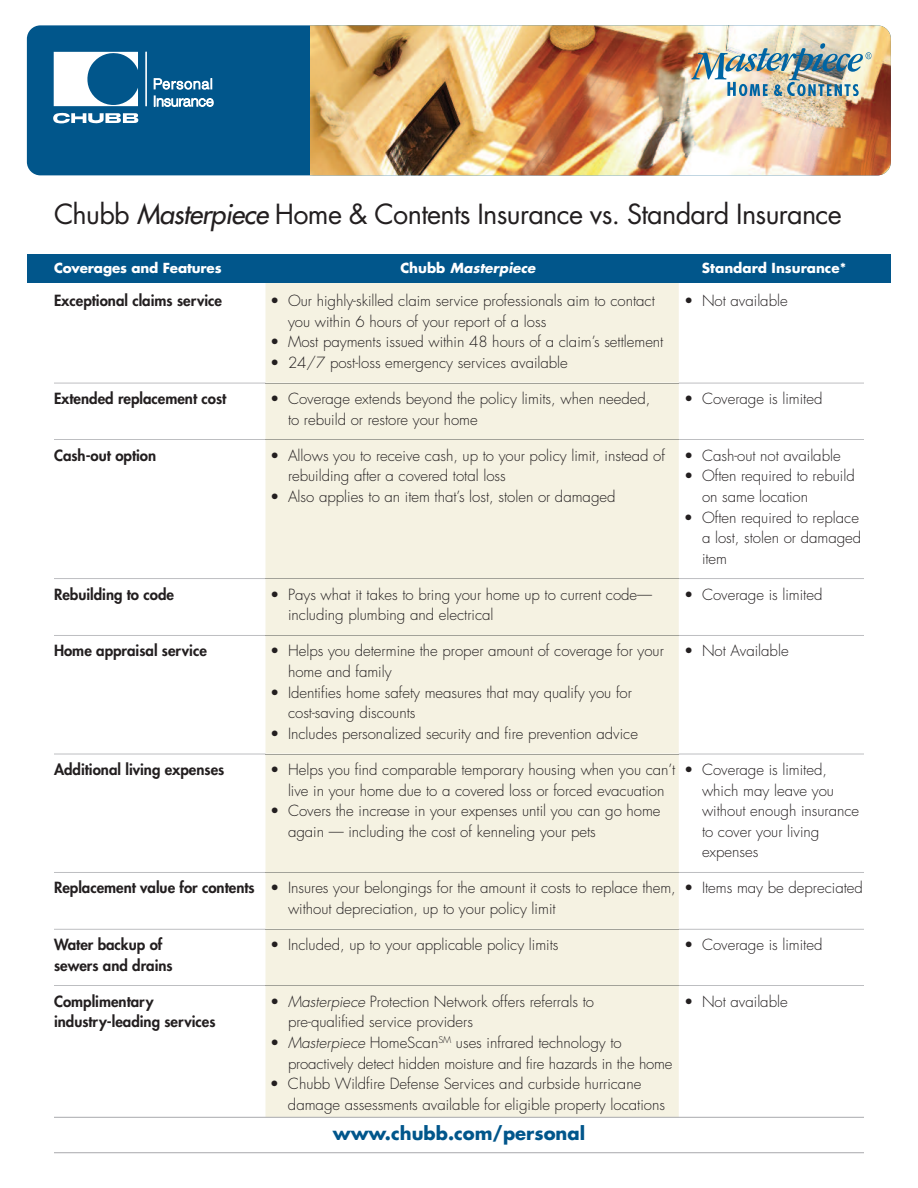
<style>
.page{position:relative;width:918px;height:1188px;background:#fff}
.page>*{position:absolute;margin:0;border:0;box-sizing:border-box;transform-origin:0 0}
.t1{font:27px "Futura";letter-spacing:-.025em;color:#231f20}
.t2{font:700 18px "Futura";color:#01568b}
.t3{font:300 15px/20.7px "Futura";color:#231f20}
.t4{font:800 15px "Futura";color:#231f20}
.t5{font:700 13.5px "Futura";letter-spacing:-.01em;color:#fff}
.t6{font:italic 700 13.5px "Futura";letter-spacing:.005em;color:#fff}
.s1{font-style:italic}
.s2{font-style:normal}
.s3{font-weight:800}
</style>
<div class="page">
<div style="left:266px;top:283px;width:413px;height:834px;background:#f5f2e2"></div>
<div style="left:27px;top:255px;width:864px;height:28px;background:#01568b"></div>
<hr style="left:54px;top:1117px;width:810px;height:1px;background:#a8a9ad">
<div style="left:27px;top:25px;width:864px;height:150px;background:#01568b;border-radius:14px"></div>
<img style="left:310px;top:25px;width:581px;height:150px">
<img style="left:691px;top:43px;width:181px;height:53px">
<hr style="left:54px;top:383px;width:212px;height:1px;background:#a8a9ad">
<hr style="left:679px;top:383px;width:185px;height:1px;background:#a8a9ad">
<hr style="left:266px;top:383px;width:413px;height:1px;background:#a2a299">
<hr style="left:54px;top:439px;width:212px;height:1px;background:#a8a9ad">
<hr style="left:679px;top:439px;width:185px;height:1px;background:#a8a9ad">
<hr style="left:266px;top:439px;width:413px;height:1px;background:#a2a299">
<hr style="left:54px;top:578px;width:212px;height:1px;background:#a8a9ad">
<hr style="left:679px;top:578px;width:185px;height:1px;background:#a8a9ad">
<hr style="left:266px;top:578px;width:413px;height:1px;background:#a2a299">
<hr style="left:54px;top:635px;width:212px;height:1px;background:#a8a9ad">
<hr style="left:679px;top:635px;width:185px;height:1px;background:#a8a9ad">
<hr style="left:266px;top:635px;width:413px;height:1px;background:#a2a299">
<hr style="left:54px;top:754px;width:212px;height:1px;background:#a8a9ad">
<hr style="left:679px;top:754px;width:185px;height:1px;background:#a8a9ad">
<hr style="left:266px;top:754px;width:413px;height:1px;background:#a2a299">
<hr style="left:54px;top:872px;width:212px;height:1px;background:#a8a9ad">
<hr style="left:679px;top:872px;width:185px;height:1px;background:#a8a9ad">
<hr style="left:266px;top:872px;width:413px;height:1px;background:#a2a299">
<hr style="left:54px;top:985px;width:212px;height:1px;background:#a8a9ad">
<hr style="left:679px;top:985px;width:185px;height:1px;background:#a8a9ad">
<hr style="left:266px;top:985px;width:413px;height:1px;background:#a2a299">
<hr style="left:54px;top:929px;width:212px;height:1px;background:#a8a9ad">
<hr style="left:679px;top:929px;width:185px;height:1px;background:#a8a9ad">
<hr style="left:266px;top:929px;width:413px;height:1px;background:#a2a299">
<hr style="left:54px;top:1152px;width:810px;height:1px;background:#a8a9ad">
<svg style="left:54px;top:52px;width:84px;height:54px"></svg>
<svg style="left:53px;top:113px;width:86px;height:10px"></svg>
<hr style="left:145px;top:52px;width:2px;height:54px;background:#fff">
<svg style="left:154px;top:79px;width:58px;height:10px"></svg>
<svg style="left:154px;top:96px;width:59px;height:11px"></svg>
<h1 class="t1" style="left:54px;top:201px;width:789px">Chubb <span class="s1">Masterpiece</span> Home &amp; Contents Insurance vs. Standard Insurance</h1>
<p class="t5" style="left:54px;top:262px;width:169px">Coverages and Features</p>
<p class="t6" style="left:400px;top:262px;width:137px"><span class="s2">Chubb</span> Masterpiece</p>
<p class="t5" style="left:702px;top:262px;width:146px">Standard Insurance*</p>
<p class="t4" style="left:54px;top:293px;width:170px">Exceptional claims service</p>
<p class="t3" style="left:270px;top:292px;width:386px">• Our highly-skilled claim service professionals aim to contact</p>
<p class="t3" style="left:684px;top:292px;width:105px">• Not available</p>
<p class="t3" style="left:288px;top:312px;width:260px">you within 6 hours of your report of a loss</p>
<p class="t3" style="left:270px;top:333px;width:395px">• Most payments issued within 48 hours of a claim’s settlement</p>
<p class="t3" style="left:270px;top:354px;width:299px">• 24/7 post-loss emergency services available</p>
<p class="t4" style="left:54px;top:391px;width:174px">Extended replacement cost</p>
<p class="t3" style="left:270px;top:390px;width:382px">• Coverage extends beyond the policy limits, when needed,</p>
<p class="t3" style="left:684px;top:390px;width:140px">• Coverage is limited</p>
<p class="t3" style="left:288px;top:410px;width:191px">to rebuild or restore your home</p>
<p class="t4" style="left:54px;top:448px;width:104px">Cash-out option</p>
<p class="t3" style="left:270px;top:446px;width:397px">• Allows you to receive cash, up to your policy limit, instead of</p>
<p class="t3" style="left:684px;top:446px;width:158px">• Cash-out not available</p>
<p class="t3" style="left:288px;top:467px;width:219px">rebuilding after a covered total loss</p>
<p class="t3" style="left:684px;top:467px;width:172px">• Often required to rebuild</p>
<p class="t3" style="left:270px;top:487px;width:347px">• Also applies to an item that’s lost, stolen or damaged</p>
<p class="t3" style="left:702px;top:487px;width:108px">on same location</p>
<p class="t3" style="left:702px;top:508px;width:161px;text-indent:-18px">• Often required to replace a lost, stolen or damaged item</p>
<p class="t4" style="left:54px;top:587px;width:122px">Rebuilding to code</p>
<p class="t3" style="left:270px;top:585px;width:384px">• Pays what it takes to bring your home up to current code—</p>
<p class="t3" style="left:684px;top:585px;width:140px">• Coverage is limited</p>
<p class="t3" style="left:288px;top:606px;width:207px">including plumbing and electrical</p>
<p class="t4" style="left:54px;top:644px;width:154px">Home appraisal service</p>
<p class="t3" style="left:270px;top:642px;width:395px">• Helps you determine the proper amount of coverage for your</p>
<p class="t3" style="left:684px;top:642px;width:106px">• Not Available</p>
<p class="t3" style="left:288px;top:663px;width:105px">home and family</p>
<p class="t3" style="left:288px;top:683px;width:345px;text-indent:-18px">• Identifies home safety measures that may qualify you for cost-saving discounts</p>
<p class="t3" style="left:270px;top:724px;width:370px">• Includes personalized security and fire prevention advice</p>
<p class="t4" style="left:54px;top:762px;width:172px">Additional living expenses</p>
<p class="t3" style="left:288px;top:760px;width:541px;text-indent:-18px">• Helps you find comparable temporary housing when you can’t • Coverage is limited, live in your home due to a covered loss or forced evacuation</p>
<p class="t3" style="left:702px;top:781px;width:133px">which may leave you</p>
<p class="t3" style="left:270px;top:802px;width:392px">• Covers the increase in your expenses until you can go home</p>
<p class="t3" style="left:702px;top:802px;width:159px">without enough insurance</p>
<p class="t3" style="left:288px;top:822px;width:309px">again — including the cost of kenneling your pets</p>
<p class="t3" style="left:702px;top:822px;width:119px">to cover your living expenses</p>
<p class="t3" style="left:288px;top:879px;width:576px;text-indent:-234px"><span class="s3">Replacement value for contents</span> • Insures your belongings for the amount it costs to replace them, • Items may be depreciated without depreciation, up to your policy limit</p>
<p class="t4" style="left:54px;top:937px;width:110px">Water backup of</p>
<p class="t3" style="left:270px;top:936px;width:290px">• Included, up to your applicable policy limits</p>
<p class="t3" style="left:684px;top:936px;width:140px">• Coverage is limited</p>
<p class="t4" style="left:54px;top:958px;width:120px">sewers and drains</p>
<p class="t4" style="left:54px;top:994px;width:101px">Complimentary</p>
<p class="t3" style="left:270px;top:992px;width:326px">• <span class="s1">Masterpiece</span> Protection Network offers referrals to</p>
<p class="t3" style="left:684px;top:992px;width:105px">• Not available</p>
<p class="t4" style="left:54px;top:1015px;width:163px">industry-leading services</p>
<p class="t3" style="left:288px;top:1013px;width:187px">pre-qualified service providers</p>
<p class="t3" style="left:288px;top:1033px;width:386px;text-indent:-18px">• <span class="s1">Masterpiece</span> HomeScan<sup>SM</sup> uses infrared technology to proactively detect hidden moisture and fire hazards in the home</p>
<p class="t3" style="left:288px;top:1075px;width:379px;text-indent:-18px">• Chubb Wildfire Defense Services and curbside hurricane damage assessments available for eligible property locations</p>
<p class="t2" style="left:333px;top:1125px;width:254px">www.chubb.com/personal</p>
</div>
